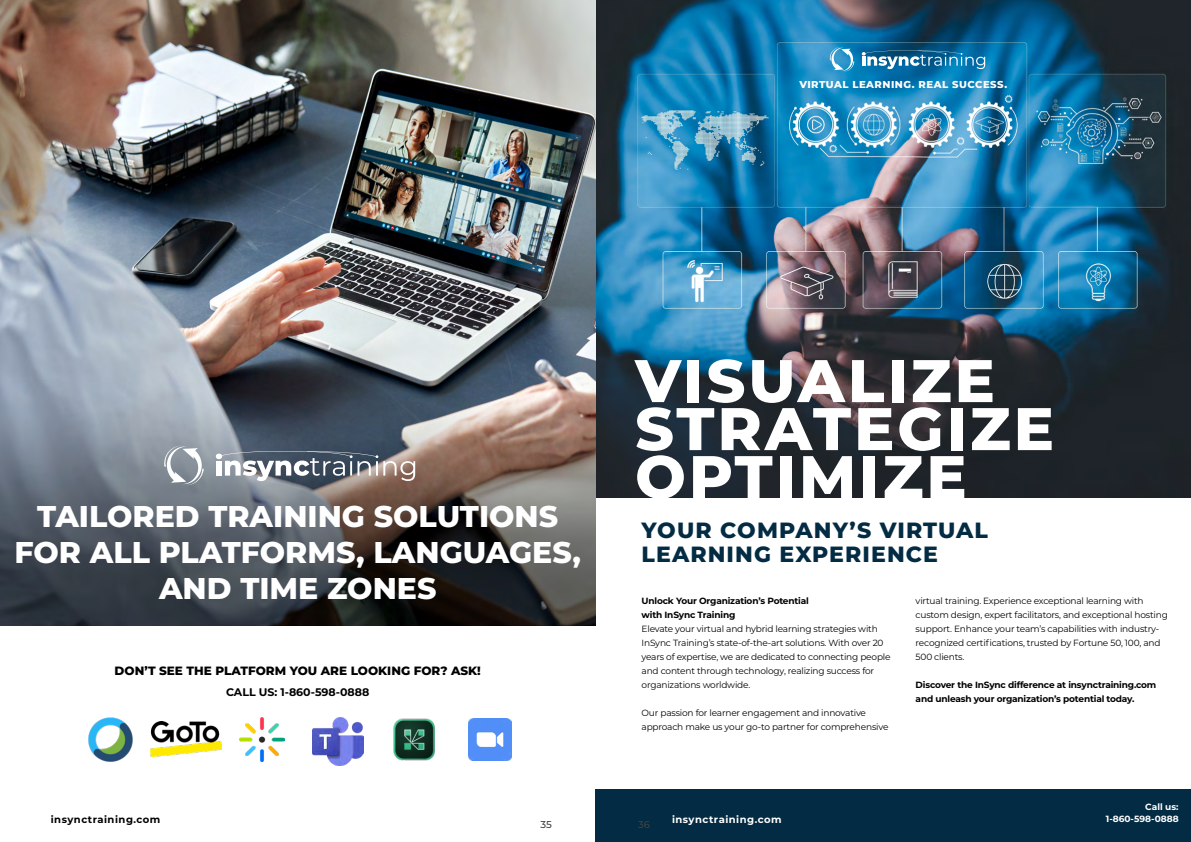
<style>
.page{position:relative;width:1191px;height:842px;background:#fff}
.page>*{position:absolute;margin:0;border:0;box-sizing:border-box;transform-origin:0 0}
.t1{font:800 60px "Montserrat";letter-spacing:.05em;color:#fff}
.t2{font:800 30px/36px "Montserrat";color:#fff;text-align:center}
.t3{font:800 22px/24px "Montserrat";letter-spacing:.05em;color:#032b43}
.t4{font:800 12px "Montserrat";color:#000}
.t5{font:700 11px "Montserrat";color:#000}
.t6{font:800 10px "Montserrat";letter-spacing:.05em;color:#fff}
.t7{font:700 10px "Montserrat";letter-spacing:.05em;color:#000}
.t8{font:700 10px "Montserrat";letter-spacing:.05em;color:#fff}
.t9{font:500 10px "Montserrat";color:#414042}
.t10{font:9px/14px "Montserrat";letter-spacing:-.02em;color:#000}
.t11{font:700 9px/14px "Montserrat";letter-spacing:-.02em;color:#000}
.t12{font:700 9px/12px "Montserrat";color:#fff;text-align:right}
</style>
<div class="page">
<img style="left:88px;top:717px;width:45px;height:45px">
<img style="left:151px;top:722px;width:71px;height:35px">
<img style="left:240px;top:717px;width:44px;height:45px">
<img style="left:312px;top:717px;width:52px;height:48px">
<img style="left:393px;top:718px;width:42px;height:43px">
<img style="left:468px;top:718px;width:43px;height:43px">
<div style="left:595px;top:789px;width:596px;height:53px;background:#032b43"></div>
<img style="left:595px;top:0;width:596px;height:497px">
<img style="left:0;top:0;width:595px;height:626px">
<svg style="left:829px;top:47px;width:25px;height:25px"></svg>
<svg style="left:861px;top:50px;width:124px;height:19px;background:#3e88b1"></svg>
<svg style="left:164px;top:445px;width:40px;height:40px"></svg>
<svg style="left:216px;top:451px;width:199px;height:30px"></svg>
<p class="t6" style="left:799px;top:77px;width:209px">VIRTUAL LEARNING. REAL SUCCESS.</p>
<p class="t2" style="left:37px;top:496px;width:522px">TAILORED TRAINING SOLUTIONS</p>
<p class="t2" style="left:14px;top:532px;width:568px">FOR ALL PLATFORMS, LANGUAGES,<br>AND TIME ZONES</p>
<p class="t4" style="left:115px;top:662px;width:368px">DON’T SEE THE PLATFORM YOU ARE LOOKING FOR? ASK!</p>
<p class="t5" style="left:226px;top:684px;width:145px">CALL US: 1-860-598-0888</p>
<p class="t1" style="left:635px;top:337px;width:361px">VISUALIZE</p>
<p class="t1" style="left:635px;top:385px;width:420px">STRATEGIZE</p>
<p class="t1" style="left:635px;top:433px;width:333px">OPTIMIZE</p>
<p class="t3" style="left:641px;top:517px;width:348px">YOUR COMPANY’S VIRTUAL<br>LEARNING EXPERIENCE</p>
<p class="t11" style="left:641px;top:594px;width:169px">Unlock Your Organization’s Potential</p>
<p class="t11" style="left:641px;top:608px;width:95px">with InSync Training</p>
<p class="t10" style="left:641px;top:622px;width:250px">Elevate your virtual and hybrid learning strategies with InSync Training’s state-of-the-art solutions. With over 20 years of expertise, we are dedicated to connecting people and content through technology, realizing success for organizations worldwide.</p>
<p class="t10" style="left:641px;top:706px;width:248px">Our passion for learner engagement and innovative approach make us your go-to partner for comprehensive</p>
<p class="t10" style="left:915px;top:594px;width:254px">virtual training. Experience exceptional learning with custom design, expert facilitators, and exceptional hosting support. Enhance your team’s capabilities with industry&shy;recognized certifications, trusted by Fortune 50, 100, and 500 clients.</p>
<p class="t11" style="left:915px;top:678px;width:242px">Discover the InSync difference at insynctraining.com and unleash your organization’s potential today.</p>
<p class="t7" style="left:51px;top:812px;width:111px">insynctraining.com</p>
<p class="t8" style="left:672px;top:812px;width:111px">insynctraining.com</p>
<p class="t12" style="left:1105px;top:801px;width:74px">Call us:<br>1-860-598-0888</p>
<p class="t9" style="left:540px;top:818px;width:13px">35</p>
<p class="t9" style="left:638px;top:818px;width:13px">36</p>
</div>
